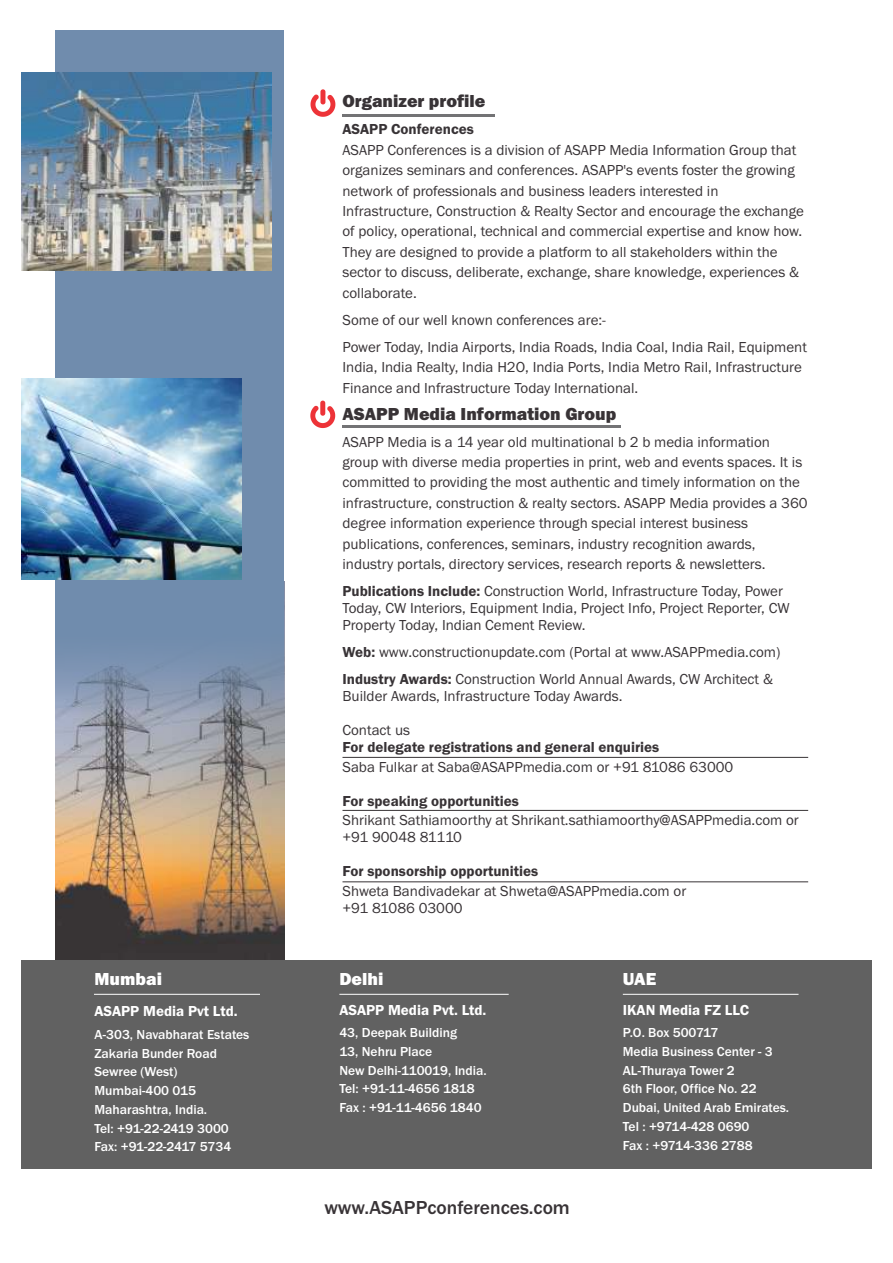
<style>
.page{position:relative;width:893px;height:1263px;background:#fff}
.page>*{position:absolute;margin:0;border:0;box-sizing:border-box;transform-origin:0 0}
.t1{font:500 19.5px "Franklin Gothic";color:#383336}
.t2{font:800 18px "Franklin Gothic";color:#383336}
.t3{font:800 18px "Franklin Gothic";color:#fff}
.t4{font:15px/20.4px "Franklin Gothic";color:#383336}
.t5{font:600 15px "Franklin Gothic";color:#383336}
.t6{font:600 15px "Franklin Gothic";color:#fff}
.t7{font:500 13.5px/18.8px "Franklin Gothic";color:#fff}
.s1{font-weight:600}
</style>
<div class="page">
<img style="left:56px;top:763px;width:228px;height:197px">
<svg style="left:56px;top:30px;width:228px;height:733px;background:#788fab"></svg>
<img style="left:21px;top:72px;width:250px;height:198px">
<img style="left:21px;top:378px;width:221px;height:202px">
<div style="left:21px;top:960px;width:850px;height:209px;background:#616161"></div>
<hr style="left:94px;top:994px;width:166px;height:1px;background:#fff">
<hr style="left:339px;top:994px;width:170px;height:1px;background:#fff">
<hr style="left:623px;top:994px;width:175px;height:1px;background:#fff">
<hr style="left:342px;top:810px;width:466px;height:1px;background:#383336">
<hr style="left:342px;top:881px;width:466px;height:1px;background:#383336">
<hr style="left:342px;top:757px;width:466px;height:1px;background:#383336">
<svg style="left:311px;top:89px;width:24px;height:28px"></svg>
<hr style="left:342px;top:114px;width:153px;height:3px;background:#737375">
<svg style="left:310px;top:401px;width:25px;height:27px"></svg>
<hr style="left:342px;top:426px;width:279px;height:2px;background:#737375">
<p class="t3" style="left:94px;top:972px;width:69px">Mumbai</p>
<p class="t6" style="left:94px;top:1005px;width:145px">ASAPP Media Pvt Ltd.</p>
<p class="t7" style="left:94px;top:1026px;width:156px">A-303, Navabharat Estates<br>Zakaria Bunder Road<br>Sewree (West)<br>Mumbai-400 015<br>Maharashtra, India.<br>Tel: +91-22-2419 3000<br>Fax: +91-22-2417 5734</p>
<p class="t2" style="left:342px;top:95px;width:144px">Organizer profile</p>
<p class="t5" style="left:342px;top:124px;width:133px">ASAPP Conferences</p>
<p class="t4" style="left:342px;top:141px;width:463px">ASAPP Conferences is a division of ASAPP Media Information Group that organizes seminars and conferences. ASAPP's events foster the growing network of professionals and business leaders interested in Infrastructure, Construction &amp; Realty Sector and encourage the exchange of policy, operational, technical and commercial expertise and know how.<br>They are designed to provide a platform to all stakeholders within the sector to discuss, deliberate, exchange, share knowledge, experiences &amp; collaborate.</p>
<p class="t4" style="left:342px;top:307px;width:466px;line-height:27px">Some of our well known conferences are:-<br>Power Today, India Airports, India Roads, India Coal, India Rail, Equipment</p>
<p class="t4" style="left:342px;top:358px;width:461px">India, India Realty, India H2O, India Ports, India Metro Rail, Infrastructure<br>Finance and Infrastructure Today International.</p>
<p class="t2" style="left:342px;top:407px;width:275px">ASAPP Media Information Group</p>
<p class="t4" style="left:342px;top:432px;width:467px">ASAPP Media is a 14 year old multinational b 2 b media information group with diverse media properties in print, web and events spaces. It is committed to providing the most authentic and timely information on the infrastructure, construction &amp; realty sectors. ASAPP Media provides a 360 degree information experience through special interest business publications, conferences, seminars, industry recognition awards, industry portals, directory services, research reports &amp; newsletters.</p>
<p class="t4" style="left:342px;top:584px;width:449px;line-height:17px"><span class="s1">Publications Include:</span> Construction World, Infrastructure Today, Power<br>Today, CW Interiors, Equipment India, Project Info, Project Reporter, CW<br>Property Today, Indian Cement Review.</p>
<p class="t4" style="left:342px;top:640px;width:439px;line-height:27px"><span class="s1">Web:</span> www.constructionupdate.com (Portal at www.ASAPPmedia.com)<br><span class="s1">Industry Awards:</span> Construction World Annual Awards, CW Architect &amp;</p>
<p class="t4" style="left:342px;top:687px;width:282px">Builder Awards, Infrastructure Today Awards.</p>
<p class="t4" style="left:342px;top:721px;width:69px">Contact us</p>
<p class="t5" style="left:342px;top:741px;width:318px">For delegate registrations and general enquiries</p>
<p class="t4" style="left:342px;top:757px;width:392px">Saba Fulkar at Saba@ASAPPmedia.com or +91 81086 63000</p>
<p class="t5" style="left:342px;top:795px;width:178px">For speaking opportunities</p>
<p class="t4" style="left:342px;top:813px;width:458px;line-height:17px">Shrikant Sathiamoorthy at Shrikant.sathiamoorthy@ASAPPmedia.com or +91 90048 81110</p>
<p class="t5" style="left:342px;top:865px;width:197px">For sponsorship opportunities</p>
<p class="t4" style="left:342px;top:883px;width:345px;line-height:17px">Shweta Bandivadekar at Shweta@ASAPPmedia.com or +91 81086 03000</p>
<p class="t3" style="left:339px;top:972px;width:46px">Delhi</p>
<p class="t6" style="left:339px;top:1004px;width:149px">ASAPP Media Pvt. Ltd.</p>
<p class="t7" style="left:339px;top:1024px;width:149px">43, Deepak Building<br>13, Nehru Place<br>New Delhi-110019, India.<br>Tel: +91-11-4656 1818<br>Fax : +91-11-4656 1840</p>
<h1 class="t1" style="left:324px;top:1200px;width:247px">www.ASAPPconferences.com</h1>
<p class="t3" style="left:623px;top:972px;width:35px">UAE</p>
<p class="t6" style="left:623px;top:1004px;width:128px">IKAN Media FZ LLC</p>
<p class="t7" style="left:623px;top:1024px;width:168px">P.O. Box 500717<br>Media Business Center - 3<br>AL-Thuraya Tower 2<br>6th Floor, Office No. 22<br>Dubai, United Arab Emirates.<br>Tel : +9714-428 0690<br>Fax : +9714-336 2788</p>
</div>
